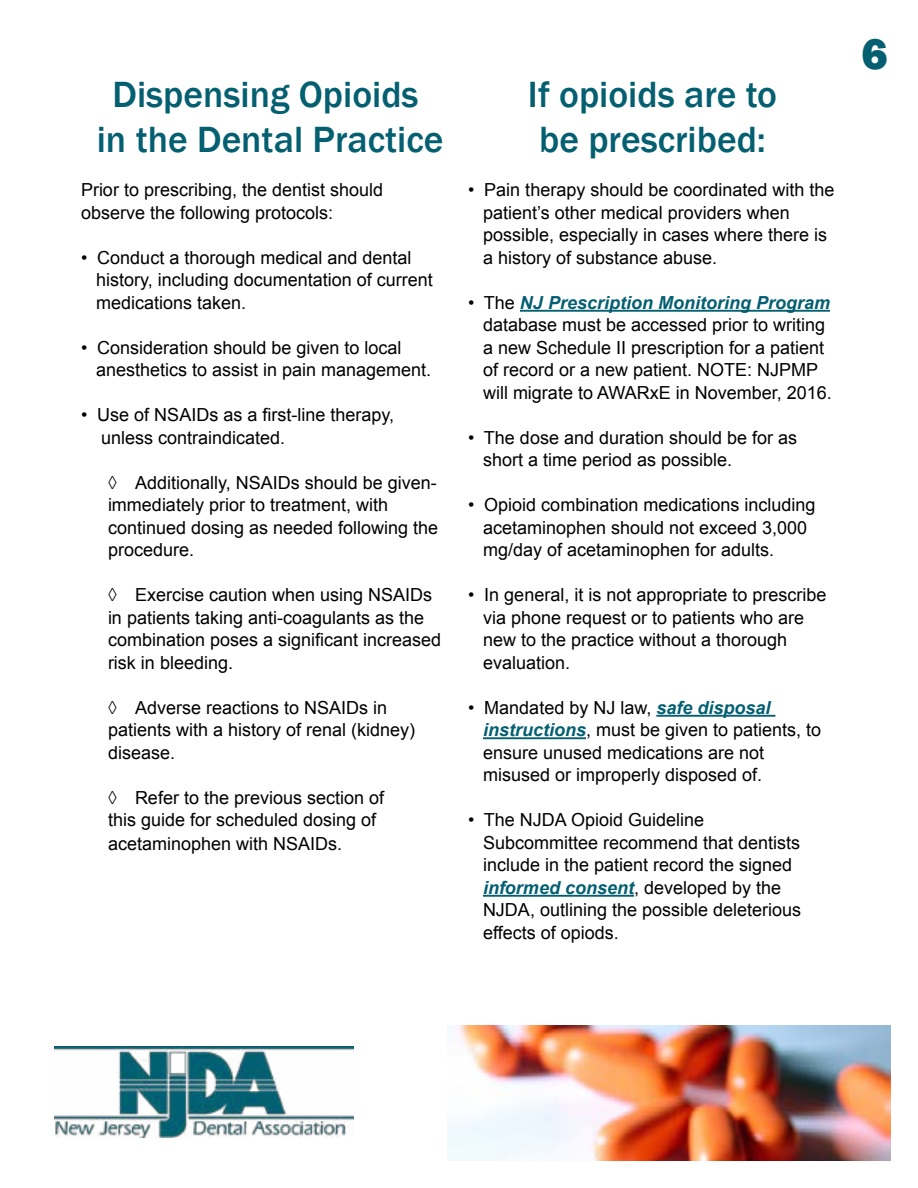
<style>
.page{position:relative;width:918px;height:1188px;background:#fff}
.page>*{position:absolute;margin:0;border:0;box-sizing:border-box;transform-origin:0 0}
.t1{font:800 45px "Franklin Gothic";color:#045f71}
.t2{font:500 37.5px "Franklin Gothic";color:#045f71}
.t3{font:18px/22.5px "Arial";color:#000}
.t4{font:italic 700 18px "Arial";color:#045f71}
.s1{font-weight:400;font-style:normal;color:#000}
.s2{font-weight:700;font-style:italic;color:#045f71}
</style>
<div class="page">
<img style="left:447px;top:1025px;width:444px;height:136px">
<img style="left:54px;top:1046px;width:300px;height:92px">
<hr style="left:520px;top:310px;width:310px;height:2px;background:#045f71">
<hr style="left:656px;top:715px;width:119px;height:2px;background:#045f71">
<hr style="left:483px;top:737px;width:103px;height:2px;background:#045f71">
<hr style="left:483px;top:895px;width:151px;height:2px;background:#045f71">
<p class="t2" style="left:113px;top:72px;width:308px">Dispensing Opioids</p>
<p class="t2" style="left:97px;top:117px;width:348px">in the Dental Practice</p>
<p class="t3" style="left:81px;top:179px;width:304px">Prior to prescribing, the dentist should</p>
<p class="t3" style="left:81px;top:201px;width:254px">observe the following protocols:</p>
<p class="t3" style="left:81px;top:246px;width:332px">• Conduct a thorough medical and dental</p>
<p class="t3" style="left:96px;top:269px;width:338px">history, including documentation of current</p>
<p class="t3" style="left:96px;top:291px;width:152px">medications taken.</p>
<p class="t3" style="left:81px;top:336px;width:322px">• Consideration should be given to local</p>
<p class="t3" style="left:96px;top:359px;width:337px">anesthetics to assist in pain management.</p>
<p class="t3" style="left:81px;top:404px;width:315px">• Use of NSAIDs as a first-line therapy,</p>
<p class="t3" style="left:101px;top:426px;width:186px">unless contraindicated.</p>
<p class="t3" style="left:108px;top:471px;width:332px">◊ Additionally, NSAIDs should be given&shy;immediately prior to treatment, with continued dosing as needed following the procedure.</p>
<p class="t3" style="left:108px;top:584px;width:335px">◊ Exercise caution when using NSAIDs in patients taking anti-coagulants as the combination poses a significant increased risk in bleeding.</p>
<p class="t3" style="left:108px;top:696px;width:309px">◊ Adverse reactions to NSAIDs in patients with a history of renal (kidney) disease.</p>
<p class="t3" style="left:108px;top:786px;width:278px;line-height:23.2px">◊ Refer to the previous section of this guide for scheduled dosing of acetaminophen with NSAIDs.</p>
<p class="t2" style="left:528px;top:72px;width:251px">If opioids are to</p>
<p class="t2" style="left:539px;top:117px;width:228px">be prescribed:</p>
<p class="t3" style="left:468px;top:179px;width:368px">• Pain therapy should be coordinated with the</p>
<p class="t3" style="left:483px;top:201px;width:308px">patient’s other medical providers when</p>
<p class="t3" style="left:483px;top:224px;width:346px">possible, especially in cases where there is</p>
<p class="t3" style="left:483px;top:246px;width:236px">a history of substance abuse.</p>
<p class="t4" style="left:468px;top:291px;width:364px"><span class="s1">• The</span> NJ Prescription Monitoring Program</p>
<p class="t3" style="left:483px;top:314px;width:344px">database must be accessed prior to writing</p>
<p class="t3" style="left:483px;top:336px;width:350px">a new Schedule II prescription for a patient of record or a new patient. NOTE: NJPMP will migrate to AWARxE in November, 2016.</p>
<p class="t3" style="left:468px;top:426px;width:331px">• The dose and duration should be for as</p>
<p class="t3" style="left:483px;top:449px;width:251px">short a time period as possible.</p>
<p class="t3" style="left:468px;top:494px;width:349px">• Opioid combination medications including</p>
<p class="t3" style="left:483px;top:516px;width:326px">acetaminophen should not exceed 3,000</p>
<p class="t3" style="left:483px;top:539px;width:293px">mg/day of acetaminophen for adults.</p>
<p class="t3" style="left:468px;top:584px;width:360px">• In general, it is not appropriate to prescribe</p>
<p class="t3" style="left:483px;top:606px;width:323px">via phone request or to patients who are</p>
<p class="t3" style="left:483px;top:629px;width:306px">new to the practice without a thorough</p>
<p class="t3" style="left:483px;top:651px;width:89px">evaluation.</p>
<p class="t3" style="left:468px;top:696px;width:304px">• Mandated by NJ law, <span class="s2">safe disposal</span></p>
<p class="t3" style="left:483px;top:719px;width:340px"><span class="s2">instructions</span>, must be given to patients, to</p>
<p class="t3" style="left:483px;top:741px;width:283px">ensure unused medications are not</p>
<p class="t3" style="left:483px;top:764px;width:281px">misused or improperly disposed of.</p>
<p class="t3" style="left:468px;top:809px;width:238px">• The NJDA Opioid Guideline</p>
<p class="t3" style="left:483px;top:831px;width:319px">Subcommittee recommend that dentists include in the patient record the signed</p>
<p class="t3" style="left:483px;top:876px;width:320px"><span class="s2">informed consent</span>, developed by the<br>NJDA, outlining the possible deleterious effects of opiods.</p>
<p class="t1" style="left:862px;top:25px;width:28px">6</p>
</div>
